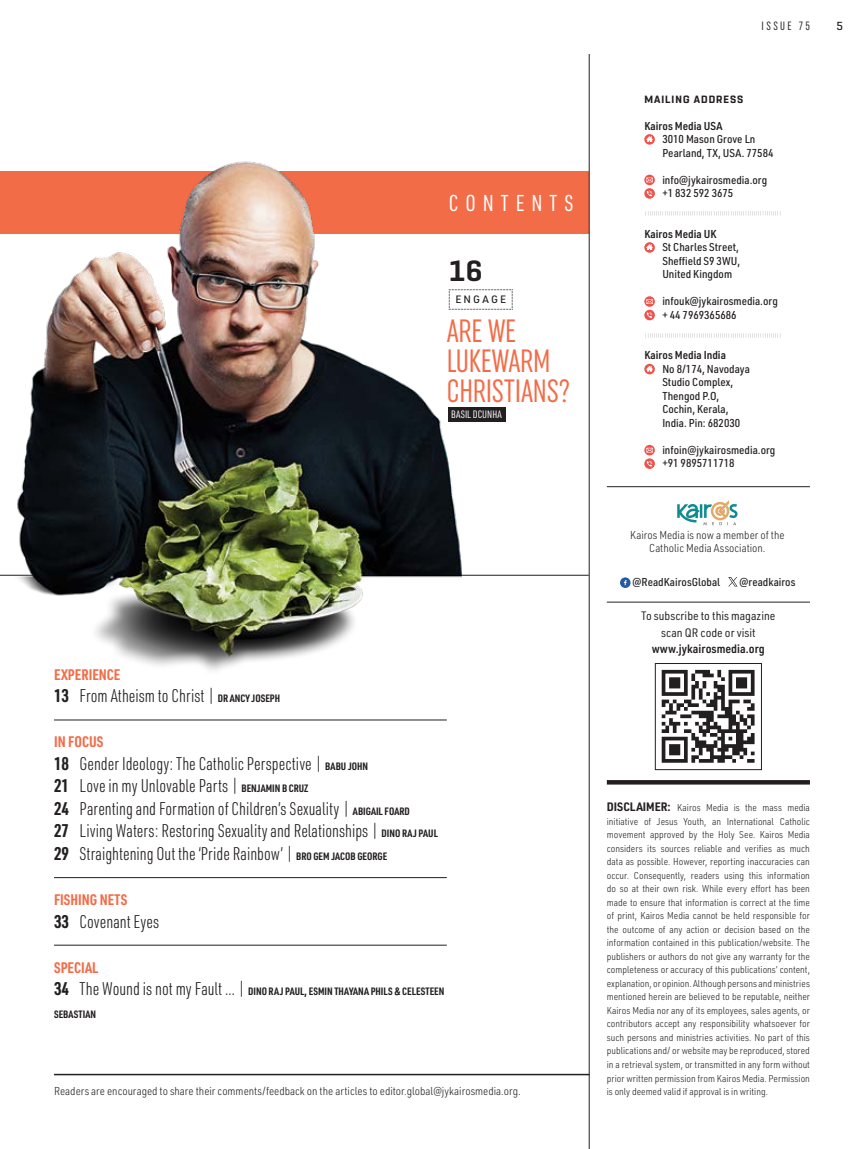
<style>
.page{position:relative;width:864px;height:1149px;background:#fff}
.page>*{position:absolute;margin:0;border:0;box-sizing:border-box;transform-origin:0 0}
.t1{font:extra-condensed 32.25px/30.2px "Uniform";letter-spacing:-.01em;color:#f36c48}
.t2{font:600 30px "Geogrotesque";color:#231f20}
.t3{font:22.5px "URWDIN Cond";letter-spacing:.315em;color:#fff}
.t4{font:300 18px/22.5px "URWDIN Cond";color:#231f20}
.t5{font:700 15px "URWDIN Cond";color:#f36c48}
.t6{font:12px/16.5px "URWDIN Semi Cond";color:#231f20;text-align:center}
.t7{font:600 12px "URWDIN Semi Cond";color:#231f20}
.t8{font:extra-condensed 12px "Uniform";letter-spacing:.2em;color:#231f20}
.t9{font:500 12px "Geogrotesque";color:#231f20}
.t10{font:500 11.25px/13.5px "URWDIN Semi Cond";color:#231f20}
.t11{font:300 11.25px/12.8px "URWDIN Semi Cond";color:#231f20;text-align:center}
.t12{font:600 11.25px "URWDIN Semi Cond";color:#231f20}
.t13{font:700 10.5px/22.5px "URWDIN Cond";color:#231f20}
.t14{font:700 10.5px "Rohn";letter-spacing:.1em;color:#231f20}
.t15{font:10.5px "URWDIN Cond";color:#fff}
.t16{font:500 10.5px "URWDIN";letter-spacing:.2em;color:#231f20}
.t17{font:300 9.75px/13.5px "URWDIN Semi Cond";color:#231f20;text-align:justify}
.s1{font-weight:700}
.s2{font-weight:700;font-size:10.5px}
.s3{font-size:18px}
.s4{font-weight:300;font-size:18px}
.s5{font-weight:700;font-size:12px}
</style>
<div class="page">
<svg style="left:606px;top:780px;width:203px;height:4px"></svg>
<svg style="left:620px;top:577px;width:10px;height:10px"></svg>
<svg style="left:728px;top:577px;width:9px;height:9px"></svg>
<div style="left:0;top:171px;width:588px;height:63px;background:#f36c48"></div>
<hr style="left:588px;top:54px;width:1px;height:1094px;background:#231f20">
<svg style="left:677px;top:500px;width:60px;height:25px"></svg>
<hr style="left:606px;top:601px;width:203px;height:1px;background:#231f20">
<hr style="left:606px;top:486px;width:203px;height:1px;background:#231f20">
<svg style="left:644px;top:134px;width:10px;height:11px"></svg>
<svg style="left:645px;top:136px;width:7px;height:6px"></svg>
<svg style="left:644px;top:175px;width:10px;height:24px"></svg>
<svg style="left:644px;top:242px;width:10px;height:11px"></svg>
<svg style="left:645px;top:244px;width:7px;height:6px"></svg>
<svg style="left:644px;top:296px;width:10px;height:24px"></svg>
<svg style="left:644px;top:364px;width:10px;height:10px"></svg>
<svg style="left:645px;top:365px;width:7px;height:6px"></svg>
<svg style="left:644px;top:445px;width:10px;height:24px"></svg>
<svg style="left:645px;top:333px;width:133px;height:4px"></svg>
<svg style="left:645px;top:211px;width:133px;height:4px"></svg>
<div style="left:654px;top:663px;width:107px;height:106px;border:1px solid #231f20"></div>
<svg style="left:661px;top:669px;width:93px;height:93px"></svg>
<hr style="left:54px;top:1073px;width:535px;height:1px;background:#231f20">
<hr style="left:54px;top:719px;width:392px;height:1px;background:#231f20">
<hr style="left:54px;top:877px;width:392px;height:1px;background:#231f20">
<hr style="left:54px;top:944px;width:392px;height:1px;background:#231f20">
<hr style="left:0;top:574px;width:588px;height:1px;background:#231f20">
<img style="left:0;top:161px;width:461px;height:510px">
<svg style="left:448px;top:289px;width:64px;height:21px"></svg>
<div style="left:447px;top:407px;width:58px;height:15px;background:#231f20"></div>
<h3 class="t3" style="left:449px;top:188px;width:126px">CONTENTS</h3>
<h2 class="t2" style="left:448px;top:252px;width:35px">16</h2>
<h1 class="t1" style="left:446px;top:315px;width:125px">ARE WE<br>LUKEWARM<br>CHRISTIANS?</h1>
<p class="t16" style="left:455px;top:292px;width:52px">ENGAGE</p>
<p class="t15" style="left:451px;top:407px;width:52px">BASIL DCUNHA</p>
<h3 class="t5" style="left:54px;top:664px;width:68px">EXPERIENCE</h3>
<h3 class="t4" style="left:54px;top:684px;width:227px"><span class="s1">13</span> From Atheism to Christ | <span class="s2">DR ANCY JOSEPH</span></h3>
<h3 class="t5" style="left:54px;top:731px;width:51px">IN FOCUS</h3>
<p class="t4" style="left:54px;top:751px;width:385px"><span class="s1">18</span> Gender Ideology: The Catholic Perspective | <span class="s2">BABU JOHN<br></span><span class="s1">21</span> Love in my Unlovable Parts | <span class="s2">BENJAMIN B CRUZ<br></span><span class="s1">24</span> Parenting and Formation of Children’s Sexuality | <span class="s2">ABIGAIL FOARD<br></span><span class="s1">27</span> Living Waters: Restoring Sexuality and Relationships | <span class="s2">DINO RAJ PAUL </span><span class="s1">29</span> Straightening Out the ‘Pride Rainbow’ | <span class="s2">BRO GEM JACOB GEORGE</span></p>
<h3 class="t5" style="left:54px;top:889px;width:75px">FISHING NETS</h3>
<h3 class="t4" style="left:54px;top:909px;width:107px"><span class="s1">33</span> Covenant Eyes</h3>
<h3 class="t5" style="left:54px;top:956px;width:46px">SPECIAL</h3>
<p class="t13" style="left:54px;top:979px;width:392px"><span class="s3">34</span> <span class="s4">The Wound is not my Fault … |</span> DINO RAJ PAUL, ESMIN THAYANA PHILS &amp; CELESTEEN<br>SEBASTIAN</p>
<p class="t11" style="left:54px;top:1083px;width:468px">Readers are encouraged to share their comments/feedback on the articles to editor.global@jykairosmedia.org.</p>
<p class="t8" style="left:761px;top:19px;width:50px">ISSUE 75</p>
<p class="t9" style="left:836px;top:19px;width:8px">5</p>
<p class="t14" style="left:644px;top:94px;width:100px">MAILING ADDRESS</p>
<p class="t12" style="left:644px;top:118px;width:80px">Kairos Media USA</p>
<p class="t10" style="left:662px;top:132px;width:113px">3010 Mason Grove Ln<br>Pearland, TX, USA. 77584</p>
<p class="t10" style="left:662px;top:172px;width:106px">info@jykairosmedia.org +1 832 592 3675</p>
<p class="t12" style="left:644px;top:226px;width:74px">Kairos Media UK</p>
<p class="t10" style="left:662px;top:240px;width:79px;text-align:justify">St Charles Street, Sheffield S9 3WU, United Kingdom</p>
<p class="t10" style="left:662px;top:294px;width:117px">infouk@jykairosmedia.org + 44 7969365686</p>
<p class="t12" style="left:644px;top:347px;width:83px">Kairos Media India</p>
<p class="t10" style="left:662px;top:361px;width:89px">No 8/174, Navodaya<br>Studio Complex,<br>Thengod P.O,<br>Cochin, Kerala,<br>India. Pin: 682030</p>
<p class="t10" style="left:662px;top:442px;width:115px">infoin@jykairosmedia.org +91 9895711718</p>
<p class="t11" style="left:630px;top:528px;width:156px">Kairos Media is now a member of the<br>Catholic Media Association.</p>
<p class="t10" style="left:632px;top:575px;width:89px">@ReadKairosGlobal</p>
<p class="t10" style="left:739px;top:575px;width:57px">@readkairos</p>
<p class="t6" style="left:641px;top:607px;width:136px">To subscribe to this magazine scan QR code or visit</p>
<p class="t7" style="left:651px;top:640px;width:114px">www.jykairosmedia.org</p>
<p class="t17" style="left:606px;top:800px;width:204px"><span class="s5">DISCLAIMER:</span> Kairos Media is the mass media initiative of Jesus Youth, an International Catholic movement approved by the Holy See. Kairos Media considers its sources reliable and verifies as much data as possible. However, reporting inaccuracies can occur. Consequently, readers using this information do so at their own risk. While every effort has been made to ensure that information is correct at the time of print, Kairos Media cannot be held responsible for the outcome of any action or decision based on the information contained in this publication/website. The publishers or authors do not give any warranty for the completeness or accuracy of this publications’ content, explanation, or opinion. Although persons and ministries mentioned herein are believed to be reputable, neither Kairos Media nor any of its employees, sales agents, or contributors accept any responsibility whatsoever for such persons and ministries activities. No part of this publications and/ or website may be reproduced, stored in a retrieval system, or transmitted in any form without prior written permission from Kairos Media. Permission is only deemed valid if approval is in writing.</p>
</div>
